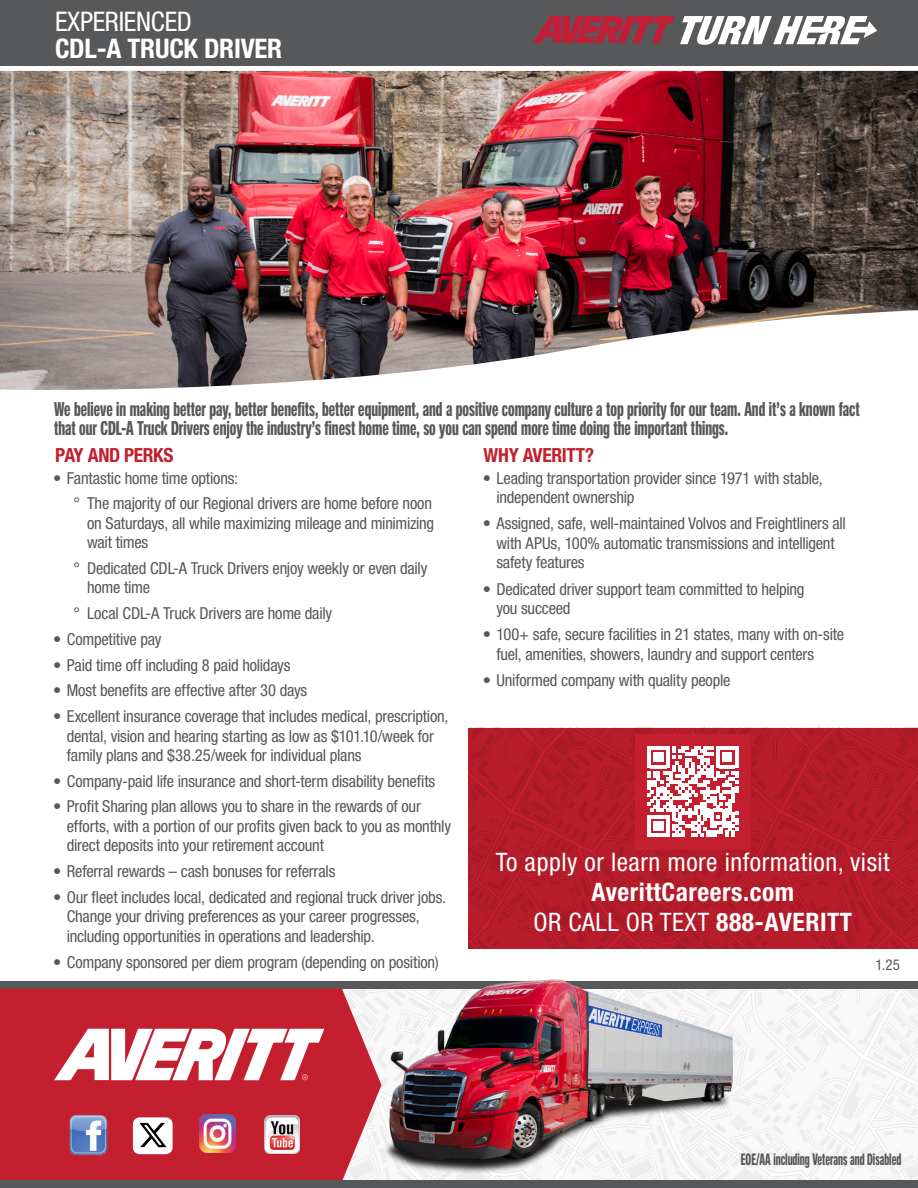
<style>
.page{position:relative;width:918px;height:1188px;background:#fff}
.page>*{position:absolute;margin:0;border:0;box-sizing:border-box;transform-origin:0 0}
.t1{font:700 condensed 27px "Helvetica Neue LT Pro";letter-spacing:-.01em;color:#fff}
.t2{font:condensed 27px "Helvetica Neue LT Pro";letter-spacing:-.01em;color:#fff}
.t3{font:condensed 25.5px "Helvetica Neue LT Pro";letter-spacing:.02em;color:#fff}
.t4{font:700 condensed 25.5px "Helvetica Neue LT Pro";letter-spacing:.02em;color:#fff}
.t5{font:700 19.5px/19.5px "Neue Helvetica Pro 79 Cm";color:#57585a}
.Subheading_BACK{font:700 condensed 19.5px "Helvetica Neue LT Pro";letter-spacing:-.02em;color:#c2202e}
.t6{font:condensed 16.5px/19.5px "Helvetica Neue LT Pro";letter-spacing:-.015em;color:#57585a}
.t7{font:700 16.05px "Neue Helvetica Pro 79 Cm";color:#57585a;scale:.89 1}
.TEXT{font:condensed 15px "Helvetica Neue LT Pro";color:#57585a}
.s1{font-weight:700}
</style>
<div class="page">
<img style="left:468px;top:728px;width:450px;height:221px">
<div style="left:0;top:0;width:918px;height:65px;background:#57585a"></div>
<svg style="left:532px;top:16px;width:345px;height:29px"></svg>
<div style="left:5px;top:989px;width:913px;height:195px;background:#f8f8f8"></div>
<div style="left:0;top:981px;width:918px;height:8px;background:#57585a"></div>
<div style="left:0;top:989px;width:358px;height:191px;background:#c31f2e"></div>
<div style="left:0;top:1180px;width:918px;height:8px;background:#57585a"></div>
<svg style="left:54px;top:1029px;width:270px;height:51px"></svg>
<img style="left:68px;top:1115px;width:40px;height:42px">
<img style="left:264px;top:1116px;width:35px;height:38px">
<img style="left:199px;top:1115px;width:36px;height:38px">
<div style="left:133px;top:1117px;width:40px;height:37px;background:#fff;border-radius:7px"></div>
<img style="left:133px;top:1120px;width:40px;height:30px">
<img style="left:358px;top:979px;width:403px;height:201px">
<img style="left:0;top:71px;width:918px;height:319px">
<div style="left:635px;top:734px;width:116px;height:115px;background:#c31f2e"></div>
<svg style="left:647px;top:746px;width:91px;height:91px"></svg>
<p class="t2" style="left:55px;top:5px;width:138px">EXPERIENCED</p>
<p class="t1" style="left:55px;top:32px;width:229px">CDL-A TRUCK DRIVER</p>
<p class="t5" style="left:54px;top:399px;width:807px">We believe in making better pay, better benefits, better equipment, and a positive company culture a top priority for our team. And it’s a known fact that our CDL-A Truck Drivers enjoy the industry’s finest home time, so you can spend more time doing the important things.</p>
<p class="Subheading_BACK" style="left:55px;top:444px;width:120px">PAY AND PERKS</p>
<p class="Subheading_BACK" style="left:484px;top:444px;width:112px">WHY AVERITT?</p>
<p class="t6" style="left:53px;top:468px;width:186px">• Fantastic home time options:</p>
<p class="t6" style="left:87px;top:494px;width:349px;text-indent:-14px">° The majority of our Regional drivers are home before noon on Saturdays, all while maximizing mileage and minimizing wait times</p>
<p class="t6" style="left:87px;top:558px;width:342px;text-indent:-14px">° Dedicated CDL-A Truck Drivers enjoy weekly or even daily home time</p>
<p class="t6" style="left:74px;top:603px;width:260px">° Local CDL-A Truck Drivers are home daily</p>
<p class="t6" style="left:53px;top:629px;width:110px">• Competitive pay</p>
<p class="t6" style="left:53px;top:655px;width:239px">• Paid time off including 8 paid holidays</p>
<p class="t6" style="left:53px;top:681px;width:256px">• Most benefits are effective after 30 days</p>
<p class="t6" style="left:67px;top:706px;width:383px;text-indent:-14px">• Excellent insurance coverage that includes medical, prescription, dental, vision and hearing starting as low as $101.10/week for family plans and $38.25/week for individual plans</p>
<p class="t6" style="left:53px;top:771px;width:384px">• Company-paid life insurance and short-term disability benefits</p>
<p class="t6" style="left:67px;top:797px;width:386px;text-indent:-14px">• Profit Sharing plan allows you to share in the rewards of our efforts, with a portion of our profits given back to you as monthly direct deposits into your retirement account</p>
<p class="t6" style="left:53px;top:861px;width:284px">• Referral rewards – cash bonuses for referrals</p>
<p class="t6" style="left:67px;top:887px;width:381px;text-indent:-14px">• Our fleet includes local, dedicated and regional truck driver jobs.<br>Change your driving preferences as your career progresses, including opportunities in operations and leadership.</p>
<p class="t6" style="left:53px;top:952px;width:387px">• Company sponsored per diem program (depending on position)</p>
<p class="t6" style="left:496px;top:468px;width:328px;text-indent:-14px">• Leading transportation provider since 1971 with stable, independent ownership</p>
<p class="t6" style="left:496px;top:514px;width:351px;text-indent:-14px">• Assigned, safe, well-maintained Volvos and Freightliners all with APUs, 100% automatic transmissions and intelligent safety features</p>
<p class="t6" style="left:496px;top:579px;width:310px;text-indent:-14px">• Dedicated driver support team committed to helping you succeed</p>
<p class="t6" style="left:496px;top:625px;width:349px;text-indent:-14px">• 100+ safe, secure facilities in 21 states, many with on-site fuel, amenities, showers, laundry and support centers</p>
<p class="t6" style="left:483px;top:670px;width:249px">• Uniformed company with quality people</p>
<p class="t3" style="left:496px;top:847px;width:396px">To apply or learn more information, visit</p>
<p class="t4" style="left:592px;top:876px;width:204px">AverittCareers.com</p>
<p class="t3" style="left:533px;top:907px;width:320px">OR CALL OR TEXT <span class="s1">888-AVERITT</span></p>
<p class="TEXT" style="left:876px;top:956px;width:26px">1.25</p>
<p class="t7" style="left:741px;top:1150px;width:182px">EOE/AA including Veterans and Disabled</p>
</div>
